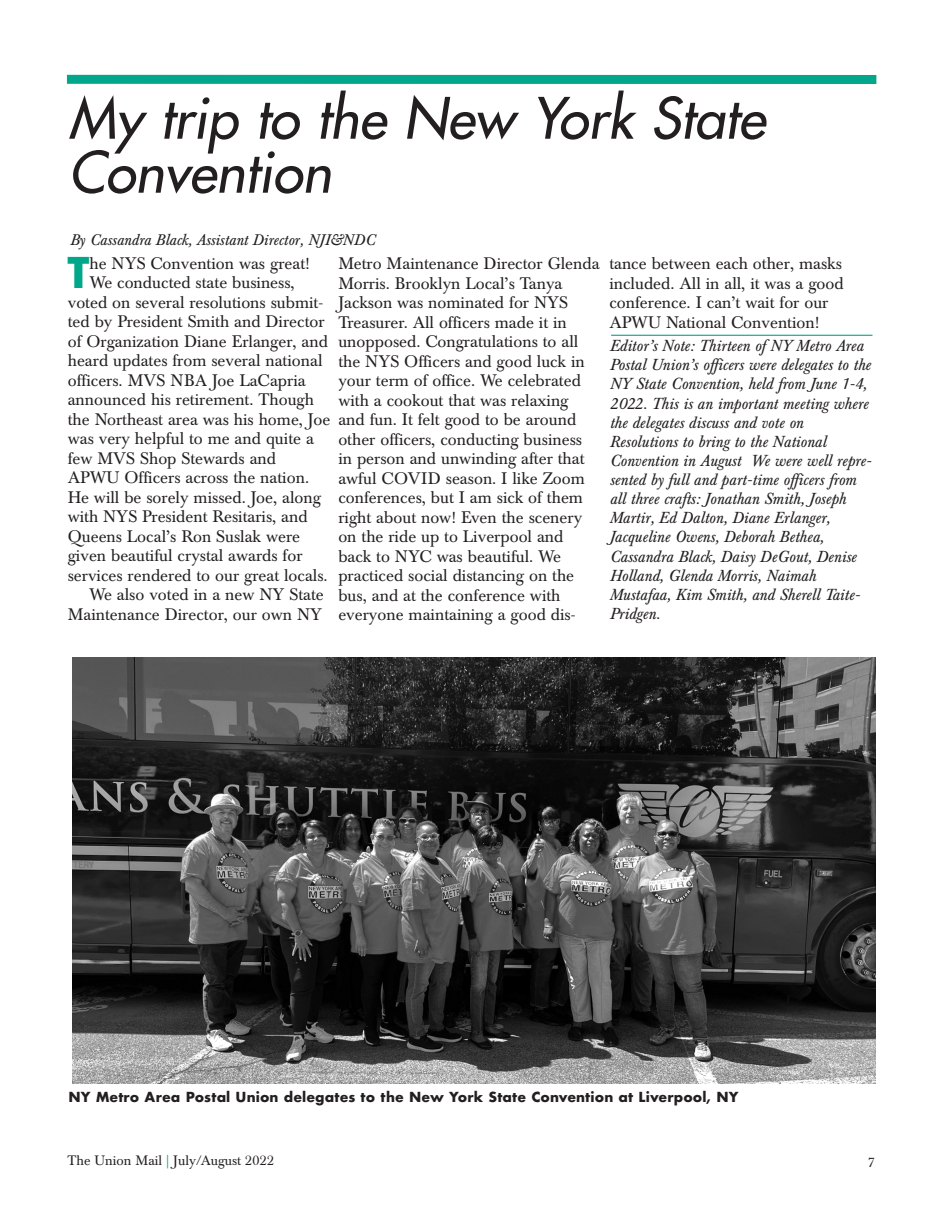
<style>
.page{position:relative;width:945px;height:1215px;background:#fff}
.page>*{position:absolute;margin:0;border:0;box-sizing:border-box;transform-origin:0 0}
.t1{font:italic 55.5px/54px "Futura";color:#231f20}
.t2{font:700 41.25px "Futura";color:#00a78a}
.t3{font:16.5px/19.5px "Baskerville BE";color:#231f20}
.t4{font:italic 15.75px/19.2px "Baskerville BE";color:#231f20}
.t5{font:italic 15.15px "Baskerville BE";color:#231f20}
.t6{font:700 13.5px "Futura";letter-spacing:.005em;color:#231f20}
.t7{font:13.5px "Baskerville BE";color:#231f20}
.s1{color:#00a78a}
</style>
<div class="page">
<div style="left:67px;top:75px;width:809px;height:9px;background:#00a78a"></div>
<hr style="left:611px;top:335px;width:262px;height:1px;background:#00a78a">
<img style="left:72px;top:658px;width:803px;height:425px">
<h1 class="t1" style="left:68px;top:95px;width:698px">My trip to the New York State<br>Convention</h1>
<p class="t5" style="left:70px;top:234px;width:307px">By Cassandra Black, Assistant Director, NJI&amp;NDC</p>
<h2 class="t2" style="left:68px;top:243px;width:24px">T</h2>
<p class="t3" style="left:90px;top:255px;width:222px">he NYS Convention was great!</p>
<p class="t3" style="left:338px;top:255px;width:263px">Metro Maintenance Director Glenda<br>Morris. Brooklyn Local’s Tanya<br>Jackson was nominated for NYS<br>Treasurer. All officers made it in unopposed. Congratulations to all the NYS Officers and good luck in your term of office. We celebrated with a cookout that was relaxing<br>and fun. It felt good to be around other officers, conducting business in person and unwinding after that awful COVID season. I like Zoom conferences, but I am sick of them right about now! Even the scenery on the ride up to Liverpool and back to NYC was beautiful. We practiced social distancing on the bus, and at the conference with everyone maintaining a good dis-</p>
<p class="t3" style="left:609px;top:255px;width:236px">tance between each other, masks included. All in all, it was a good conference. I can’t wait for our<br>APWU National Convention!</p>
<p class="t4" style="left:609px;top:338px;width:263px">Editor’s Note: Thirteen of NY Metro Area Postal Union’s officers were delegates to the NY State Convention, held from June 1-4, 2022. This is an important meeting where the delegates discuss and vote on Resolutions to bring to the National Convention in August We were well repre&shy;sented by full and part-time officers from all three crafts: Jonathan Smith, Joseph Martir, Ed Dalton, Diane Erlanger, Jacqueline Owens, Deborah Bethea, Cassandra Black, Daisy DeGout, Denise Holland, Glenda Morris, Naimah Mustafaa, Kim Smith, and Sherell Taite-Pridgen.</p>
<p class="t3" style="left:90px;top:275px;width:207px">We conducted state business,</p>
<p class="t3" style="left:68px;top:294px;width:257px">voted on several resolutions submit-</p>
<p class="t3" style="left:68px;top:314px;width:258px">ted by President Smith and Director</p>
<p class="t3" style="left:68px;top:333px;width:262px">of Organization Diane Erlanger, and</p>
<p class="t3" style="left:68px;top:353px;width:256px">heard updates from several national</p>
<p class="t3" style="left:68px;top:372px;width:239px">officers. MVS NBA Joe LaCapria</p>
<p class="t3" style="left:68px;top:392px;width:248px">announced his retirement. Though</p>
<p class="t3" style="left:68px;top:411px;width:264px">the Northeast area was his home, Joe</p>
<p class="t3" style="left:68px;top:431px;width:248px">was very helpful to me and quite a</p>
<p class="t3" style="left:68px;top:450px;width:210px">few MVS Shop Stewards and</p>
<p class="t3" style="left:68px;top:470px;width:243px">APWU Officers across the nation.</p>
<p class="t3" style="left:68px;top:489px;width:255px">He will be sorely missed. Joe, along</p>
<p class="t3" style="left:68px;top:509px;width:242px">with NYS President Resitaris, and</p>
<p class="t3" style="left:68px;top:528px;width:234px">Queens Local’s Ron Suslak were</p>
<p class="t3" style="left:68px;top:548px;width:236px">given beautiful crystal awards for</p>
<p class="t3" style="left:68px;top:567px;width:262px">services rendered to our great locals.</p>
<p class="t3" style="left:89px;top:587px;width:236px">We also voted in a new NY State</p>
<p class="t3" style="left:68px;top:606px;width:256px">Maintenance Director, our own NY</p>
<p class="t6" style="left:68px;top:1087px;width:672px">NY Metro Area Postal Union delegates to the New York State Convention at Liverpool, NY</p>
<p class="t7" style="left:68px;top:1155px;width:208px">The Union Mail <span class="s1">|</span> July/August 2022</p>
<p class="t7" style="left:868px;top:1157px;width:9px">7</p>
</div>
